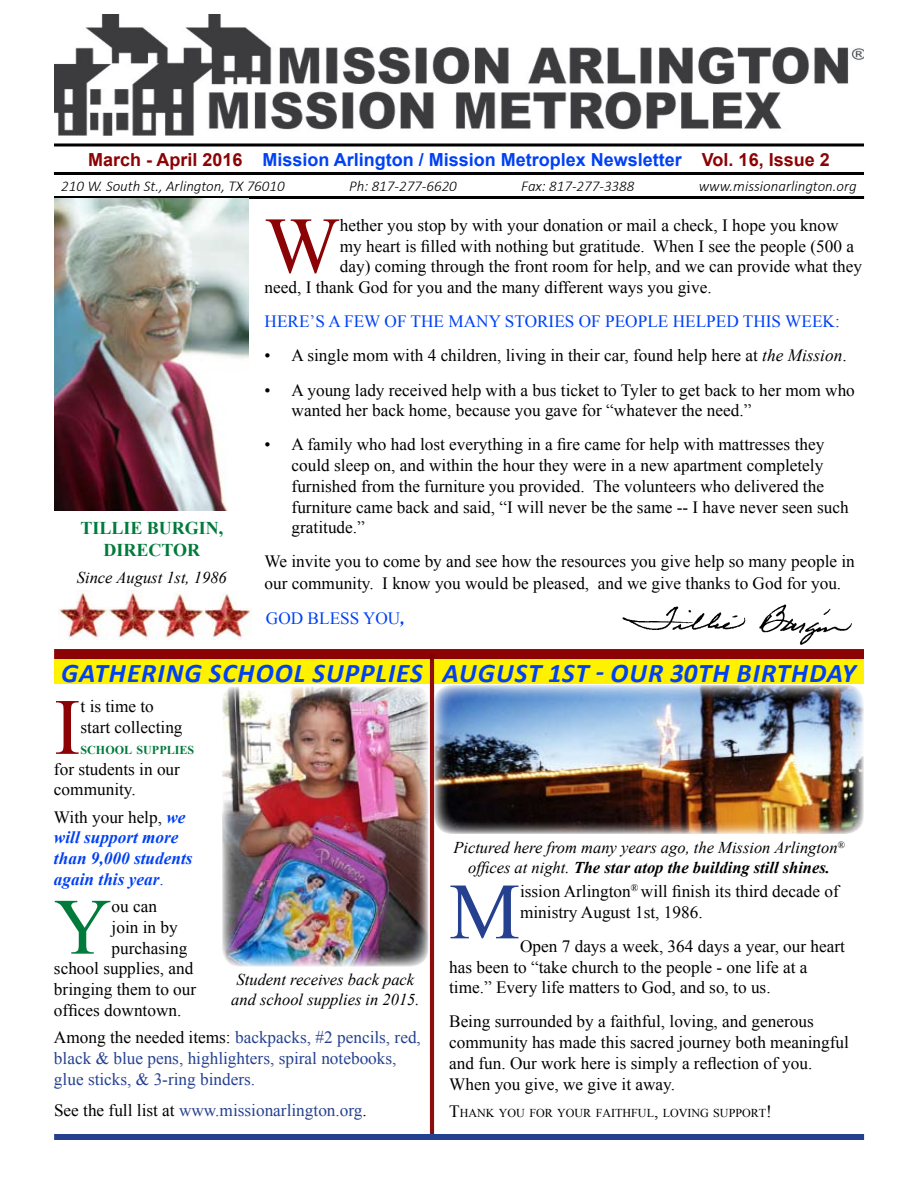
<style>
.page{position:relative;width:918px;height:1188px;background:#fff}
.page>*{position:absolute;margin:0;border:0;box-sizing:border-box;transform-origin:0 0}
.t1{font:79.8px "Times New Roman";color:#8b0304}
.t2{font:79.8px "Times New Roman";color:#25408f}
.t3{font:79.8px "Times New Roman";color:#007b3b}
.t4{font:italic 700 27px "Calibri";letter-spacing:.04em;color:#0041f4}
.t5{font:700 18px "Arial";color:#0041f4}
.t6{font:700 18px/21.6px "Times New Roman";color:#007b3b;text-align:center}
.t7{font:17.25px/20.7px "Times New Roman";color:#000}
.t8{font:17.25px/20.7px "Times New Roman";color:#25408f}
.t9{font:17.25px "Times New Roman";color:#0041f4}
.t10{font:italic 700 17.25px/20.7px "Times New Roman";color:#0041f4}
.t11{font:italic 16.5px/19.8px "Times New Roman";color:#000;text-align:center}
.t12{font:italic 300 15px "Calibri";color:#000}
.t13{font:12.15px "Times New Roman";color:#000}
.t14{font:700 12.15px "Times New Roman";color:#007b3b}
.s1{color:#8b0304}
.s2{color:#25408f}
.s3{font-style:italic}
.s4{font-weight:700;font-style:italic}
.s5{font-weight:400;font-style:normal;color:#000}
.s6{font-weight:400;font-style:normal}
.s7{color:#000}
.s8{font-weight:700}
.s9{font-size:17.25px}
</style>
<div class="page">
<img style="left:54px;top:14px;width:810px;height:121px">
<hr style="left:54px;top:143px;width:810px;height:3px;background:#000">
<hr style="left:54px;top:172px;width:810px;height:3px;background:#000">
<div style="left:54px;top:1134px;width:810px;height:6px;background:#25408f"></div>
<hr style="left:54px;top:196px;width:810px;height:3px;background:#000">
<div style="left:54px;top:649px;width:810px;height:11px;background:#8b0304"></div>
<div style="left:54px;top:660px;width:376px;height:24px;background:#fff200"></div>
<img style="left:222px;top:686px;width:206px;height:281px">
<div style="left:434px;top:660px;width:430px;height:24px;background:#fff200"></div>
<img style="left:436px;top:685px;width:428px;height:149px">
<img style="left:622px;top:604px;width:230px;height:41px">
<img style="left:59px;top:591px;width:48px;height:49px">
<img style="left:109px;top:591px;width:142px;height:49px">
<div style="left:429px;top:653px;width:7px;height:483px;background:#000;opacity:.5"></div>
<img style="left:54px;top:199px;width:194px;height:311px">
<p class="t5" style="left:88px;top:148px;width:743px"><span class="s1">March - April 2016</span> Mission Arlington / Mission Metroplex Newsletter <span class="s1">Vol. 16, Issue 2</span></p>
<p class="t12" style="left:61px;top:177px;width:225px">210 W. South St., Arlington, TX 76010</p>
<p class="t12" style="left:349px;top:177px;width:109px">Ph: 817-277-6620</p>
<p class="t12" style="left:521px;top:177px;width:115px">Fax: 817-277-3388</p>
<p class="t12" style="left:699px;top:177px;width:159px">www.missionarlington.org</p>
<p class="t6" style="left:80px;top:517px;width:145px">TILLIE BURGIN,<br>DIRECTOR</p>
<p class="t11" style="left:77px;top:567px;width:152px">Since August 1st, 1986</p>
<h1 class="t1" style="left:265px;top:192px;width:77px">W</h1>
<p class="t7" style="left:340px;top:214px;width:500px">hether you stop by with your donation or mail a check, I hope you know</p>
<p class="t7" style="left:340px;top:235px;width:516px">my heart is filled with nothing but gratitude. When I see the people (500 a</p>
<p class="t7" style="left:340px;top:256px;width:524px">day) coming through the front room for help, and we can provide what they</p>
<p class="t7" style="left:265px;top:277px;width:449px">need, I thank God for you and the many different ways you give.</p>
<p class="t9" style="left:265px;top:310px;width:534px">Here ’s a few of the many storie s of people helped thi s wee</p>
<p class="t9" style="left:823px;top:310px;width:19px">k<span class="s2">:</span></p>
<p class="t7" style="left:265px;top:345px;width:584px">• A single mom with 4 children, living in their car, found help here at <span class="s3">the Mission</span>.</p>
<p class="t7" style="left:292px;top:379px;width:565px;text-indent:-27px">• A young lady received help with a bus ticket to Tyler to get back to her mom who wanted her back home, because you gave for “whatever the need.”</p>
<p class="t7" style="left:292px;top:434px;width:559px;text-indent:-27px">• A family who had lost everything in a fire came for help with mattresses they could sleep on, and within the hour they were in a new apartment completely furnished from the furniture you provided. The volunteers who delivered the furniture came back and said, “I will never be the same -- I have never seen such gratitude.”</p>
<p class="t7" style="left:265px;top:551px;width:592px;line-height:21.6px">We invite you to come by and see how the resources you give help so many people in our community. I know you would be pleased, and we give thanks to God for you.</p>
<p class="t9" style="left:266px;top:607px;width:140px">God ble ss you<span class="s4">,</span></p>
<h2 class="t4" style="left:61px;top:656px;width:363px">GATHERING SCHOOL SUPPLIES</h2>
<h1 class="t1" style="left:54px;top:674px;width:28px">I</h1>
<p class="t7" style="left:81px;top:696px;width:104px">t is time to start collecting</p>
<p class="t14" style="left:81px;top:741px;width:115px">SCHOOL SUPPLIES</p>
<p class="t7" style="left:54px;top:758px;width:128px">for students in our community.</p>
<p class="t10" style="left:54px;top:806px;width:140px"><span class="s5">With your help,</span> we will support more than 9,000 students again this year<span class="s6">.</span></p>
<h1 class="t3" style="left:54px;top:873px;width:57px">Y</h1>
<p class="t7" style="left:112px;top:896px;width:47px">ou can</p>
<p class="t7" style="left:112px;top:917px;width:68px">join in by</p>
<p class="t7" style="left:112px;top:937px;width:77px">purchasing</p>
<p class="t7" style="left:54px;top:958px;width:141px">school supplies, and</p>
<p class="t7" style="left:54px;top:979px;width:144px">bringing them to our</p>
<p class="t7" style="left:54px;top:999px;width:129px">offices downtown.</p>
<p class="t8" style="left:54px;top:1027px;width:368px"><span class="s7">Among the needed items:</span> backpacks, #2 pencils, red, black &amp; blue pens, highlighters, spiral notebooks, glue sticks, &amp; 3-ring binders.</p>
<p class="t8" style="left:54px;top:1100px;width:314px"><span class="s7">See the full list at</span> www.missionarlington.org<span class="s7">.</span></p>
<p class="t11" style="left:231px;top:969px;width:190px">Student receives back pack and school supplies in 2015.</p>
<h2 class="t4" style="left:442px;top:656px;width:415px">AUGUST 1ST - OUR 30TH BIRTHDAY</h2>
<p class="t11" style="left:453px;top:837px;width:393px">Pictured here from many years ago, the Mission Arlington<sup>® </sup>offices at night. <span class="s8">The star atop the building still shines.</span></p>
<h1 class="t2" style="left:449px;top:858px;width:72px">M</h1>
<p class="t7" style="left:520px;top:881px;width:322px">ission Arlington<sup>®</sup> will finish its third decade of ministry August 1st, 1986.</p>
<p class="t7" style="left:449px;top:935px;width:397px;text-indent:71px">Open 7 days a week, 364 days a year, our heart has been to “take church to the people - one life at a time.” Every life matters to God, and so, to us.</p>
<p class="t7" style="left:449px;top:1011px;width:401px">Being surrounded by a faithful, loving, and generous community has made this sacred journey both meaningful and fun. Our work here is simply a reflection of you.<br>When you give, we give it away.</p>
<p class="t13" style="left:449px;top:1105px;width:324px"><span class="s9">T</span>HANK YOU FOR YOUR FAITHFUL<span class="s9">,</span> LOVING SUPPORT<span class="s9">!</span></p>
</div>
